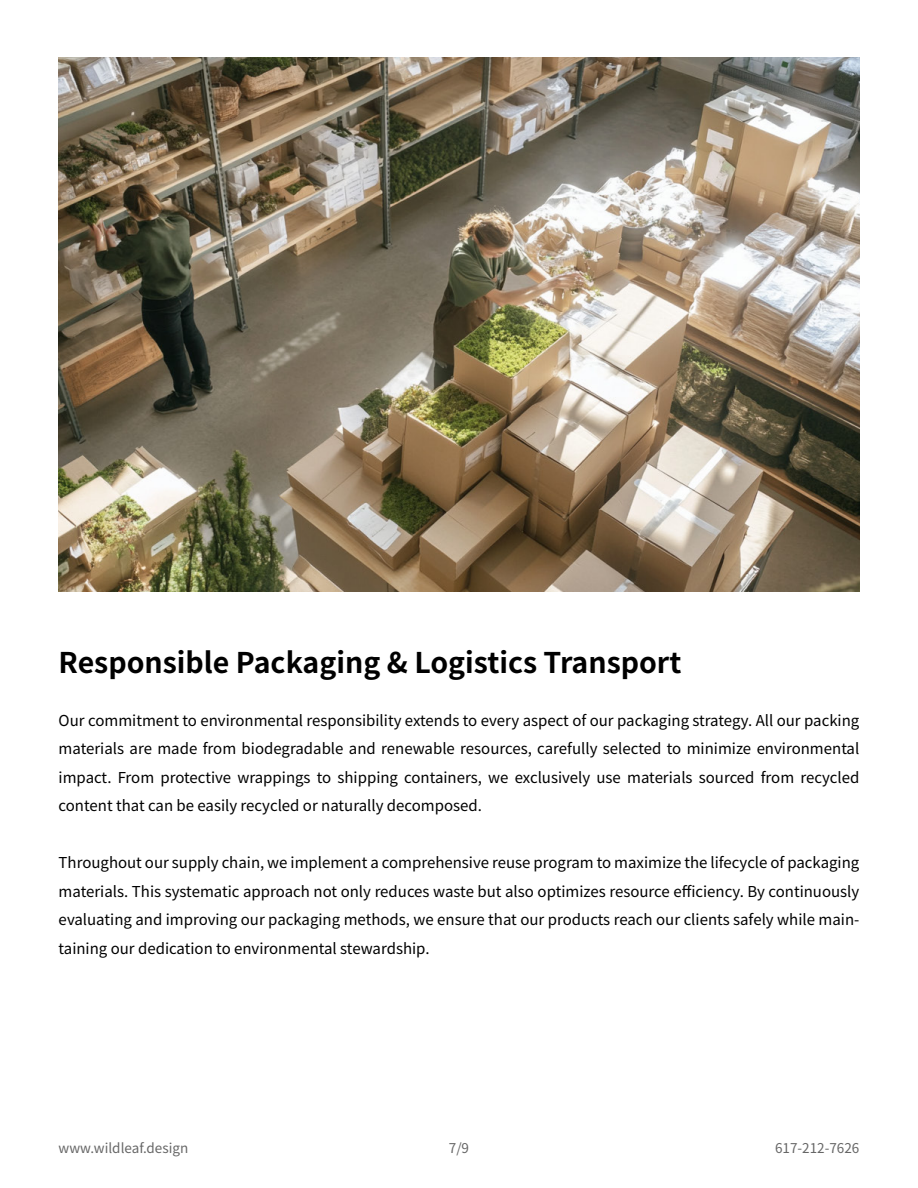
<style>
.page{position:relative;width:918px;height:1188px;background:#fff}
.page>*{position:absolute;margin:0;border:0;box-sizing:border-box;transform-origin:0 0}
.t1{font:700 28.5px "Source Han Sans CN";color:#000}
.t2{font:15px/28.5px "Source Han Sans CN";color:#000;text-align:justify}
.t3{font:13.5px "Source Han Sans CN";color:#666}
</style>
<div class="page">
<img style="left:59px;top:58px;width:800px;height:533px">
<h1 class="t1" style="left:59px;top:646px;width:624px">Responsible Packaging &amp; Logistics Transport</h1>
<p class="t2" style="left:59px;top:706px;width:802px">Our commitment to environmental responsibility extends to every aspect of our packaging strategy. All our packing materials are made from biodegradable and renewable resources, carefully selected to minimize environmental impact. From protective wrappings to shipping containers, we exclusively use materials sourced from recycled content that can be easily recycled or naturally decomposed.</p>
<p class="t2" style="left:59px;top:849px;width:802px">Throughout our supply chain, we implement a comprehensive reuse program to maximize the lifecycle of packaging materials. This systematic approach not only reduces waste but also optimizes resource efficiency. By continuously evaluating and improving our packaging methods, we ensure that our products reach our clients safely while main&shy;taining our dedication to environmental stewardship.</p>
<p class="t3" style="left:59px;top:1140px;width:131px">www.wildleaf.design</p>
<p class="t3" style="left:449px;top:1140px;width:22px">7/9</p>
<p class="t3" style="left:775px;top:1140px;width:86px">617-212-7626</p>
</div>
